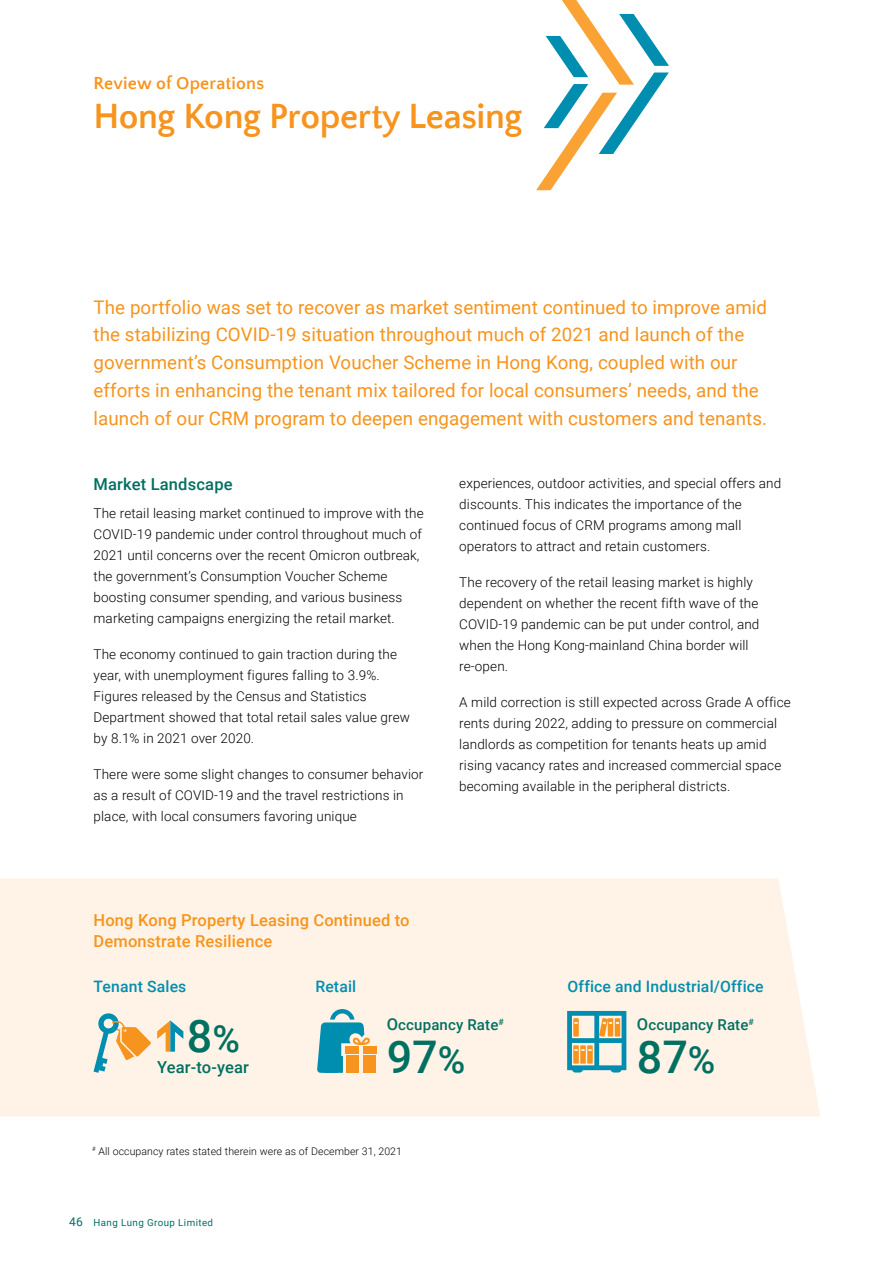
<style>
.page{position:relative;width:893px;height:1263px;background:#fff}
.page>*{position:absolute;margin:0;border:0;box-sizing:border-box;transform-origin:0 0}
.t1{font:500 45px "Roboto";color:#007061}
.t2{font:700 36px "Quattrocento Sans";letter-spacing:-.01em;color:#f7941d}
.t3{font:18.75px/27.8px "Roboto";letter-spacing:.005em;color:#f7941d}
.t4{font:700 18px "Quattrocento Sans";letter-spacing:.01em;color:#f7941d}
.t5{font:500 16.5px/21px "Roboto";letter-spacing:.01em;color:#f7941d}
.t6{font:500 16.5px "Roboto";letter-spacing:.01em;color:#007061}
.t7{font:500 15.75px "Roboto";letter-spacing:.01em;color:#008eb0}
.t8{font:500 15px "Roboto";letter-spacing:.01em;color:#007061}
.t9{font:300 13.5px/21px "Roboto";letter-spacing:.01em;color:#000}
.t10{font:300 10.5px "Roboto";letter-spacing:.01em;color:#000}
.t11{font:9.75px "Roboto";letter-spacing:.04em;color:#007061}
.s1{font-size:37.5px}
.s2{font-size:16.5px}
.s3{font-size:12px}
</style>
<div class="page">
<div style="left:0;top:878px;width:820px;height:238px;background:#fff3e7"></div>
<svg style="left:536px;top:0;width:133px;height:190px"></svg>
<svg style="left:567px;top:1011px;width:59px;height:61px;background:#92b7aa"></svg>
<div style="left:363px;top:1046px;width:14px;height:7px;background:#f7941d"></div>
<div style="left:363px;top:1056px;width:13px;height:17px;background:#f7941d"></div>
<svg style="left:317px;top:1009px;width:53px;height:64px;background:#84b1a8"></svg>
<svg style="left:94px;top:1013px;width:57px;height:60px;background:#d7d0b4"></svg>
<svg style="left:157px;top:1020px;width:26px;height:32px"></svg>
<h3 class="t4" style="left:94px;top:74px;width:172px">Review of Operations</h3>
<h2 class="t2" style="left:94px;top:98px;width:430px">Hong Kong Property Leasing</h2>
<p class="t3" style="left:94px;top:292px;width:675px">The portfolio was set to recover as market sentiment continued to improve amid the stabilizing COVID-19 situation throughout much of 2021 and launch of the government’s Consumption Voucher Scheme in Hong Kong, coupled with our efforts in enhancing the tenant mix tailored for local consumers’ needs, and the launch of our CRM program to deepen engagement with customers and tenants.</p>
<p class="t6" style="left:94px;top:473px;width:141px">Market Landscape</p>
<p class="t9" style="left:94px;top:502px;width:332px">The retail leasing market continued to improve with the COVID-19 pandemic under control throughout much of 2021 until concerns over the recent Omicron outbreak, the government’s Consumption Voucher Scheme boosting consumer spending, and various business marketing campaigns energizing the retail market.</p>
<p class="t9" style="left:94px;top:643px;width:318px">The economy continued to gain traction during the year, with unemployment figures falling to 3.9%.<br>Figures released by the Census and Statistics Department showed that total retail sales value grew by 8.1% in 2021 over 2020.</p>
<p class="t9" style="left:94px;top:763px;width:331px">There were some slight changes to consumer behavior as a result of COVID-19 and the travel restrictions in place, with local consumers favoring unique</p>
<p class="t5" style="left:94px;top:909px;width:318px">Hong Kong Property Leasing Continued to<br>Demonstrate Resilience</p>
<p class="t9" style="left:459px;top:472px;width:324px">experiences, outdoor activities, and special offers and discounts. This indicates the importance of the continued focus of CRM programs among mall operators to attract and retain customers.</p>
<p class="t9" style="left:459px;top:571px;width:302px">The recovery of the retail leasing market is highly dependent on whether the recent fifth wave of the COVID-19 pandemic can be put under control, and when the Hong Kong-mainland China border will re-open.</p>
<p class="t9" style="left:459px;top:691px;width:333px">A mild correction is still expected across Grade A office rents during 2022, adding to pressure on commercial landlords as competition for tenants heats up amid rising vacancy rates and increased commercial space becoming available in the peripheral districts.</p>
<p class="t7" style="left:94px;top:975px;width:94px">Tenant Sales</p>
<p class="t7" style="left:315px;top:975px;width:42px">Retail</p>
<p class="t7" style="left:568px;top:975px;width:198px">Office and Industrial/Office</p>
<h1 class="t1" style="left:187px;top:1004px;width:55px">8<span class="s1">%</span></h1>
<p class="t6" style="left:157px;top:1055px;width:93px">Year-to-year</p>
<p class="t8" style="left:387px;top:1014px;width:119px"><span class="s2">O</span>ccupancy Rate<sup>#</sup></p>
<h1 class="t1" style="left:387px;top:1025px;width:80px">97<span class="s1">%</span></h1>
<p class="t8" style="left:637px;top:1014px;width:119px"><span class="s2">O</span>ccupancy Rate<sup>#</sup></p>
<h1 class="t1" style="left:637px;top:1025px;width:80px">87<span class="s1">%</span></h1>
<p class="t10" style="left:92px;top:1144px;width:311px"><sup>#</sup> All occupancy rates stated therein were as of December 31, 2021</p>
<p class="t11" style="left:69px;top:1216px;width:145px"><span class="s3">46</span> Hang Lung Group Limited</p>
</div>
